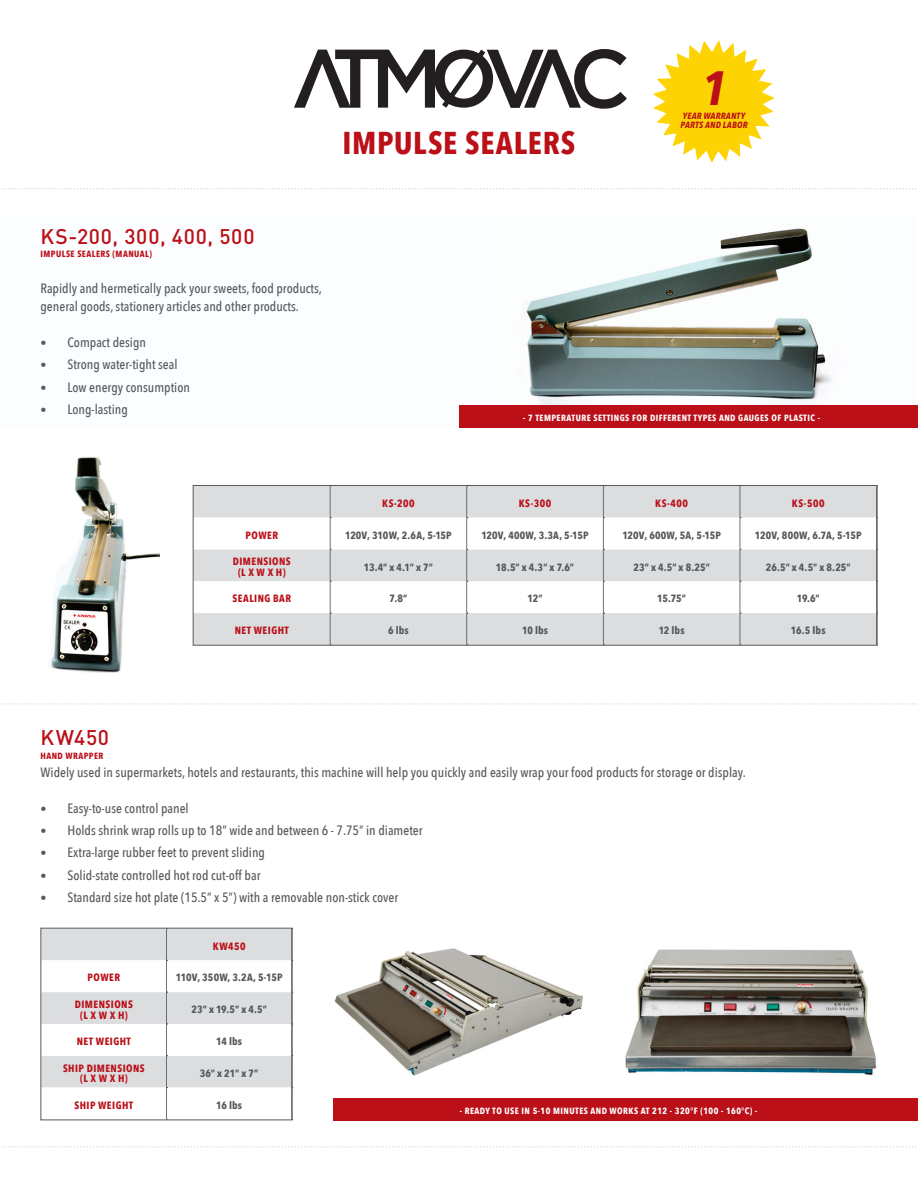
<style>
.page{position:relative;width:918px;height:1188px;background:#fff}
.page>*{position:absolute;margin:0;border:0;box-sizing:border-box;transform-origin:0 0}
.t1{font:italic 700 48px "Avenir Next Condensed";color:#bb1018}
.t2{font:700 31.5px "Avenir Next Condensed";letter-spacing:.025em;color:#bb1018}
.t3{font:500 21px "DIN";letter-spacing:.04em;color:#bb1018}
.t4{font:500 13.5px/18px "Avenir Next Condensed";color:#57585a}
.t5{font:700 10.5px "Avenir Next Condensed";letter-spacing:.01em;color:#57585a}
.t6{font:700 10.5px "Avenir Next Condensed";letter-spacing:.045em;color:#bb1018}
.t7{font:700 9px "Avenir Next Condensed";letter-spacing:.05em;color:#fff}
.t8{font:700 9px "Avenir Next Condensed";letter-spacing:.05em;color:#bb1018}
.t9{font:italic 700 9px/9px "Avenir Next Condensed";letter-spacing:.02em;color:#bb1018}
.s1{font-size:12px}
</style>
<div class="page">
<svg style="left:192px;top:485px;width:686px;height:161px"></svg>
<img style="left:50px;top:456px;width:109px;height:217px">
<svg style="left:40px;top:927px;width:253px;height:194px"></svg>
<img style="left:334px;top:948px;width:249px;height:128px">
<img style="left:626px;top:949px;width:251px;height:126px">
<div style="left:333px;top:1098px;width:585px;height:22px;background:#bb1018"></div>
<div style="left:459px;top:215px;width:459px;height:193px;background:#fbfdfe"></div>
<img style="left:526px;top:228px;width:305px;height:177px">
<div style="left:0;top:215px;width:459px;height:213px;background:#fbfdfe"></div>
<div style="left:459px;top:405px;width:459px;height:23px;background:#bb1018"></div>
<svg style="left:1px;top:1146px;width:916px;height:2px"></svg>
<svg style="left:1px;top:703px;width:915px;height:2px"></svg>
<svg style="left:1px;top:188px;width:916px;height:1px"></svg>
<svg style="left:654px;top:40px;width:120px;height:122px"></svg>
<svg style="left:294px;top:49px;width:333px;height:60px"></svg>
<p class="t2" style="left:343px;top:123px;width:234px">IMPULSE SEALERS</p>
<p class="t1" style="left:702px;top:59px;width:26px">1</p>
<p class="t9" style="left:681px;top:111px;width:68px">YEAR WARRANTY<br>PARTS AND LABOR</p>
<p class="t3" style="left:40px;top:223px;width:216px">KS-200, 300, 400, 500</p>
<p class="t8" style="left:40px;top:248px;width:113px">IMPULSE SEALERS (MANUAL)</p>
<p class="t4" style="left:40px;top:279px;width:283px">Rapidly and hermetically pack your sweets, food products, general goods, stationery articles and other products.</p>
<p class="t4" style="left:40px;top:333px;width:107px"><span class="s1">•</span> Compact design</p>
<p class="t4" style="left:40px;top:356px;width:139px"><span class="s1">•</span> Strong water-tight seal</p>
<p class="t4" style="left:40px;top:378px;width:151px"><span class="s1">•</span> Low energy consumption</p>
<p class="t4" style="left:40px;top:400px;width:89px"><span class="s1">•</span> Long-lasting</p>
<p class="t7" style="left:523px;top:412px;width:298px">- 7 TEMPERATURE SETTINGS FOR DIFFERENT TYPES AND GAUGES OF PLASTIC -</p>
<p class="t6" style="left:382px;top:497px;width:34px">KS-200</p>
<p class="t6" style="left:519px;top:497px;width:34px">KS-300</p>
<p class="t6" style="left:655px;top:497px;width:35px">KS-400</p>
<p class="t6" style="left:792px;top:497px;width:34px">KS-500</p>
<p class="t6" style="left:246px;top:529px;width:34px">POWER</p>
<p class="t5" style="left:345px;top:529px;width:108px">120V, 310W, 2.6A, 5-15P</p>
<p class="t5" style="left:481px;top:529px;width:109px">120V, 400W, 3.3A, 5-15P</p>
<p class="t5" style="left:622px;top:529px;width:100px">120V, 600W, 5A, 5-15P</p>
<p class="t5" style="left:755px;top:529px;width:108px">120V, 800W, 6.7A, 5-15P</p>
<p class="t6" style="left:233px;top:555px;width:59px">DIMENSIONS</p>
<p class="t6" style="left:238px;top:566px;width:49px">(L X W X H)</p>
<p class="t5" style="left:364px;top:560px;width:71px">13.4” x 4.1” x 7”</p>
<p class="t5" style="left:496px;top:560px;width:80px">18.5” x 4.3” x 7.6”</p>
<p class="t5" style="left:633px;top:560px;width:78px">23” x 4.5” x 8.25”</p>
<p class="t5" style="left:766px;top:560px;width:86px">26.5” x 4.5” x 8.25”</p>
<p class="t6" style="left:233px;top:592px;width:60px">SEALING BAR</p>
<p class="t5" style="left:389px;top:592px;width:19px">7.8”</p>
<p class="t5" style="left:527px;top:592px;width:17px">12”</p>
<p class="t5" style="left:657px;top:592px;width:30px">15.75”</p>
<p class="t5" style="left:797px;top:592px;width:24px">19.6”</p>
<p class="t6" style="left:235px;top:624px;width:56px">NET WEIGHT</p>
<p class="t5" style="left:388px;top:624px;width:22px">6 lbs</p>
<p class="t5" style="left:522px;top:624px;width:28px">10 lbs</p>
<p class="t5" style="left:659px;top:624px;width:27px">12 lbs</p>
<p class="t5" style="left:791px;top:624px;width:36px">16.5 lbs</p>
<p class="t3" style="left:40px;top:724px;width:70px">KW450</p>
<p class="t8" style="left:40px;top:750px;width:64px">HAND WRAPPER</p>
<p class="t4" style="left:40px;top:763px;width:707px">Widely used in supermarkets, hotels and restaurants, this machine will help you quickly and easily wrap your food products for storage or display.</p>
<p class="t4" style="left:40px;top:799px;width:150px"><span class="s1">•</span> Easy-to-use control panel</p>
<p class="t4" style="left:40px;top:821px;width:384px"><span class="s1">•</span> Holds shrink wrap rolls up to 18” wide and between 6 - 7.75” in diameter</p>
<p class="t4" style="left:40px;top:844px;width:226px"><span class="s1">•</span> Extra-large rubber feet to prevent sliding</p>
<p class="t4" style="left:40px;top:866px;width:222px"><span class="s1">•</span> Solid-state controlled hot rod cut-off bar</p>
<p class="t4" style="left:40px;top:888px;width:359px"><span class="s1">•</span> Standard size hot plate (15.5” x 5”) with a removable non-stick cover</p>
<p class="t6" style="left:213px;top:940px;width:34px">KW450</p>
<p class="t6" style="left:88px;top:971px;width:34px">POWER</p>
<p class="t5" style="left:176px;top:971px;width:108px">110V, 350W, 3.2A, 5-15P</p>
<p class="t6" style="left:75px;top:998px;width:59px">DIMENSIONS</p>
<p class="t6" style="left:80px;top:1008px;width:49px">(L X W X H)</p>
<p class="t5" style="left:191px;top:1003px;width:77px">23” x 19.5” x 4.5”</p>
<p class="t6" style="left:77px;top:1035px;width:56px">NET WEIGHT</p>
<p class="t5" style="left:216px;top:1035px;width:27px">14 lbs</p>
<p class="t6" style="left:63px;top:1062px;width:83px">SHIP DIMENSIONS</p>
<p class="t6" style="left:80px;top:1072px;width:49px">(L X W X H)</p>
<p class="t5" style="left:200px;top:1067px;width:60px">36” x 21” x 7”</p>
<p class="t6" style="left:74px;top:1099px;width:60px">SHIP WEIGHT</p>
<p class="t5" style="left:216px;top:1099px;width:27px">16 lbs</p>
<p class="t7" style="left:460px;top:1105px;width:299px">- READY TO USE IN 5-10 MINUTES AND WORKS AT 212 - 320°F (100 - 160°C) -</p>
</div>
